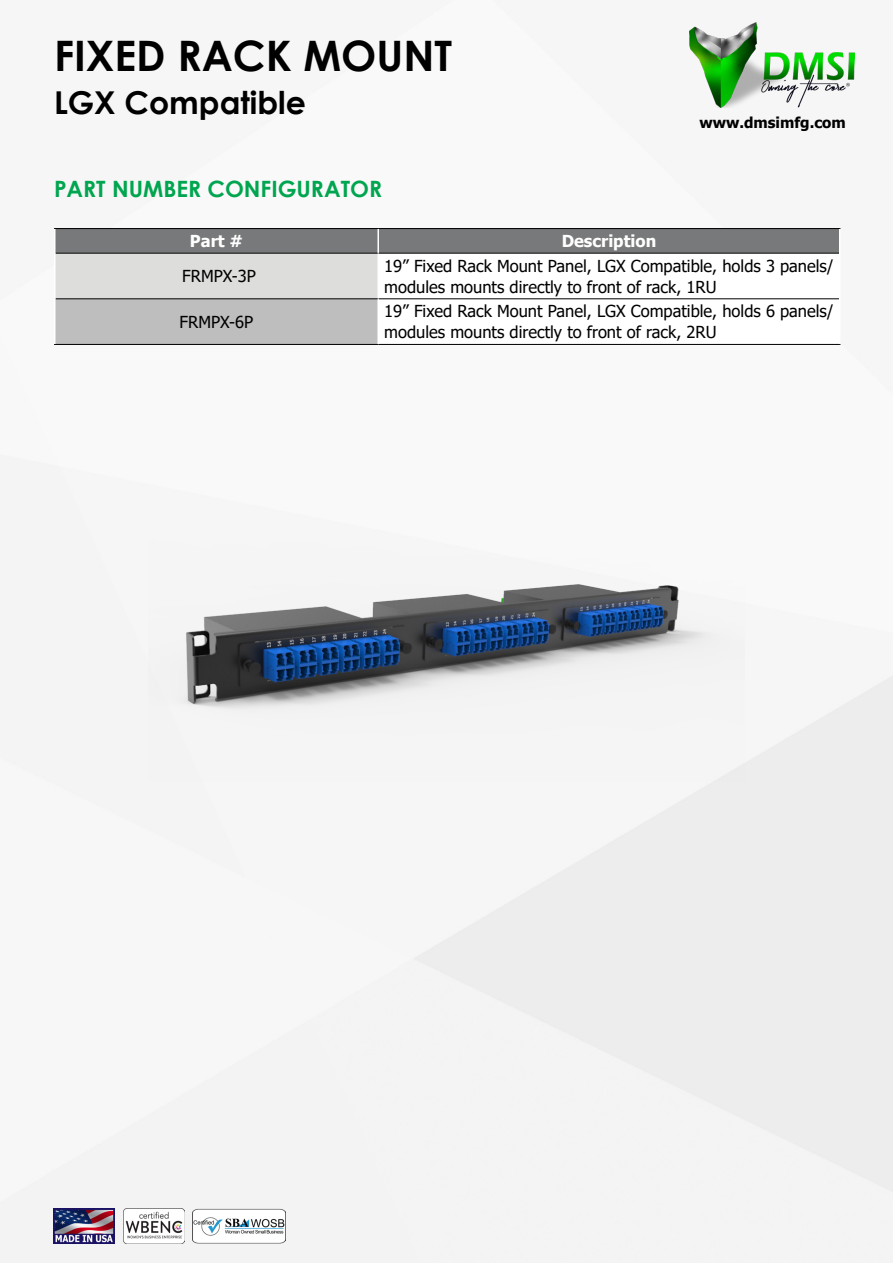
<style>
.page{position:relative;width:893px;height:1263px;background:#fff}
.page>*{position:absolute;margin:0;border:0;box-sizing:border-box;transform-origin:0 0}
.t1{font:700 42px "Century Gothic";color:#000}
.t2{font:700 31.5px "Century Gothic";color:#000}
.t3{font:700 22.5px "Century Gothic";color:#00a54f}
.t4{font:16.5px/21px "Tahoma";color:#000}
.t5{font:700 16.5px "Tahoma";color:#fff}
.t6{font:700 15px "Tahoma";color:#000}
</style>
<div class="page">
<img style="left:0;top:30px;width:893px;height:1233px">
<img style="left:54px;top:1209px;width:61px;height:34px">
<img style="left:124px;top:1209px;width:61px;height:34px">
<img style="left:193px;top:1208px;width:93px;height:36px">
<img style="left:690px;top:22px;width:164px;height:86px">
<div style="left:55px;top:229px;width:323px;height:24px;background:#78797a"></div>
<div style="left:55px;top:253px;width:323px;height:46px;background:#dddddc"></div>
<div style="left:55px;top:299px;width:323px;height:45px;background:#bebebe"></div>
<hr style="left:54px;top:228px;width:324px;height:1px;background:#000">
<hr style="left:378px;top:228px;width:462px;height:1px;background:#000">
<hr style="left:56px;top:253px;width:322px;height:1px;background:#000">
<hr style="left:56px;top:298px;width:322px;height:1px;background:#000">
<hr style="left:54px;top:344px;width:324px;height:1px;background:#000">
<hr style="left:378px;top:344px;width:462px;height:1px;background:#000">
<hr style="left:54px;top:229px;width:2px;height:24px;background:#fff">
<hr style="left:377px;top:229px;width:2px;height:24px;background:#fff">
<svg style="left:378px;top:229px;width:462px;height:115px"></svg>
<hr style="left:54px;top:253px;width:2px;height:46px;background:#fff">
<hr style="left:377px;top:254px;width:2px;height:44px;background:#fff">
<hr style="left:839px;top:253px;width:1px;height:46px;background:#fff">
<hr style="left:54px;top:299px;width:2px;height:45px;background:#fff">
<hr style="left:377px;top:299px;width:2px;height:45px;background:#fff">
<hr style="left:839px;top:299px;width:1px;height:45px;background:#fff">
<img style="left:149px;top:483px;width:595px;height:299px">
<h1 class="t1" style="left:54px;top:23px;width:400px">FIXED RACK MOUNT</h1>
<p class="t2" style="left:54px;top:78px;width:253px">LGX Compatible</p>
<p class="t6" style="left:699px;top:112px;width:148px">www.dmsimfg.com</p>
<p class="t3" style="left:54px;top:172px;width:330px">PART NUMBER CONFIGURATOR</p>
<p class="t5" style="left:190px;top:230px;width:55px">Part #</p>
<p class="t5" style="left:562px;top:230px;width:96px">Description</p>
<p class="t4" style="left:182px;top:267px;width:75px">FRMPX-3P</p>
<p class="t4" style="left:384px;top:256px;width:451px">19” Fixed Rack Mount Panel, LGX Compatible, holds 3 panels/ modules mounts directly to front of rack, 1RU</p>
<p class="t4" style="left:180px;top:312px;width:75px">FRMPX-6P</p>
<p class="t4" style="left:384px;top:302px;width:451px">19” Fixed Rack Mount Panel, LGX Compatible, holds 6 panels/ modules mounts directly to front of rack, 2RU</p>
</div>
